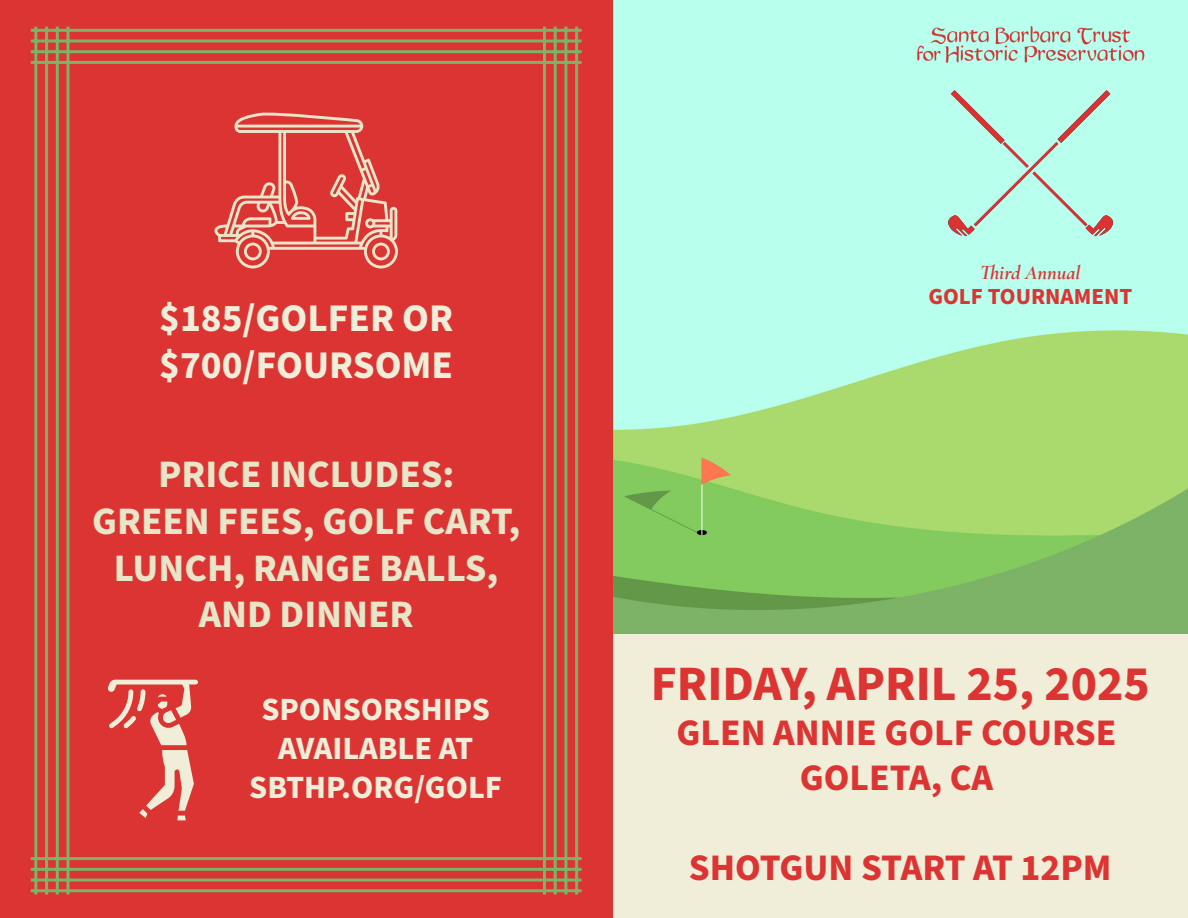
<style>
.page{position:relative;width:1188px;height:918px;background:#fff}
.page>*{position:absolute;margin:0;border:0;box-sizing:border-box;transform-origin:0 0}
.t1{font:700 49.5px "Source Sans Pro";color:#db3433}
.t2{font:700 39.15px/47px "Source Sans Pro";color:#f0edd8}
.t3{font:700 38.85px/46.7px "Source Sans Pro";color:#e8e5c8;text-align:center}
.t4{font:700 37.5px/45px "Source Sans Pro";color:#db3433;text-align:center}
.t5{font:700 32.4px/38.8px "Source Sans Pro";color:#f0edd8;text-align:center}
.t6{font:700 22.95px "Source Sans Pro";color:#db3433}
.t7{font:italic 700 20.4px "Cormorant Garamond";color:#db3433}
</style>
<div class="page">
<img style="left:612px;top:0;width:576px;height:635px">
<div style="left:612px;top:635px;width:576px;height:283px;background:#f0edd8"></div>
<div style="left:0;top:0;width:612px;height:918px;background:#db3433"></div>
<hr style="left:31px;top:29px;width:551px;height:3px;background:#7cb367">
<hr style="left:31px;top:40px;width:551px;height:3px;background:#7cb367">
<hr style="left:31px;top:50px;width:551px;height:3px;background:#7cb367">
<hr style="left:31px;top:61px;width:551px;height:3px;background:#7cb367">
<hr style="left:31px;top:857px;width:551px;height:3px;background:#7cb367">
<hr style="left:31px;top:868px;width:551px;height:3px;background:#7cb367">
<hr style="left:31px;top:879px;width:551px;height:3px;background:#7cb367">
<hr style="left:31px;top:889px;width:551px;height:3px;background:#7cb367">
<hr style="left:575px;top:27px;width:3px;height:868px;background:#7cb367">
<hr style="left:564px;top:27px;width:3px;height:868px;background:#7cb367">
<hr style="left:554px;top:27px;width:3px;height:868px;background:#7cb367">
<hr style="left:543px;top:27px;width:3px;height:868px;background:#7cb367">
<hr style="left:67px;top:27px;width:3px;height:868px;background:#7cb367">
<hr style="left:56px;top:27px;width:3px;height:868px;background:#7cb367">
<hr style="left:45px;top:27px;width:3px;height:868px;background:#7cb367">
<hr style="left:34px;top:27px;width:3px;height:868px;background:#7cb367">
<svg style="left:108px;top:680px;width:90px;height:140px"></svg>
<svg style="left:214px;top:112px;width:184px;height:156px"></svg>
<img style="left:873px;top:0;width:315px;height:258px">
<div style="left:873px;top:82px;width:315px;height:172px;background:#b8ffed"></div>
<p class="t2" style="left:159px;top:295px;width:296px">$185/GOLFER OR $700/FOURSOME</p>
<p class="t3" style="left:92px;top:452px;width:430px">PRICE INCLUDES:<br>GREEN FEES, GOLF CART,<br>LUNCH, RANGE BALLS,<br>AND DINNER</p>
<p class="t5" style="left:249px;top:691px;width:254px">SPONSORSHIPS<br>AVAILABLE AT<br>SBTHP.ORG/GOLF</p>
<p class="t7" style="left:980px;top:260px;width:102px">Third Annual</p>
<p class="t6" style="left:928px;top:281px;width:205px">GOLF TOURNAMENT</p>
<p class="t1" style="left:651px;top:649px;width:501px">FRIDAY, APRIL 25, 2025</p>
<p class="t4" style="left:676px;top:711px;width:441px">GLEN ANNIE GOLF COURSE<br>GOLETA, CA</p>
<p class="t4" style="left:689px;top:846px;width:424px">SHOTGUN START AT 12PM</p>
</div>
